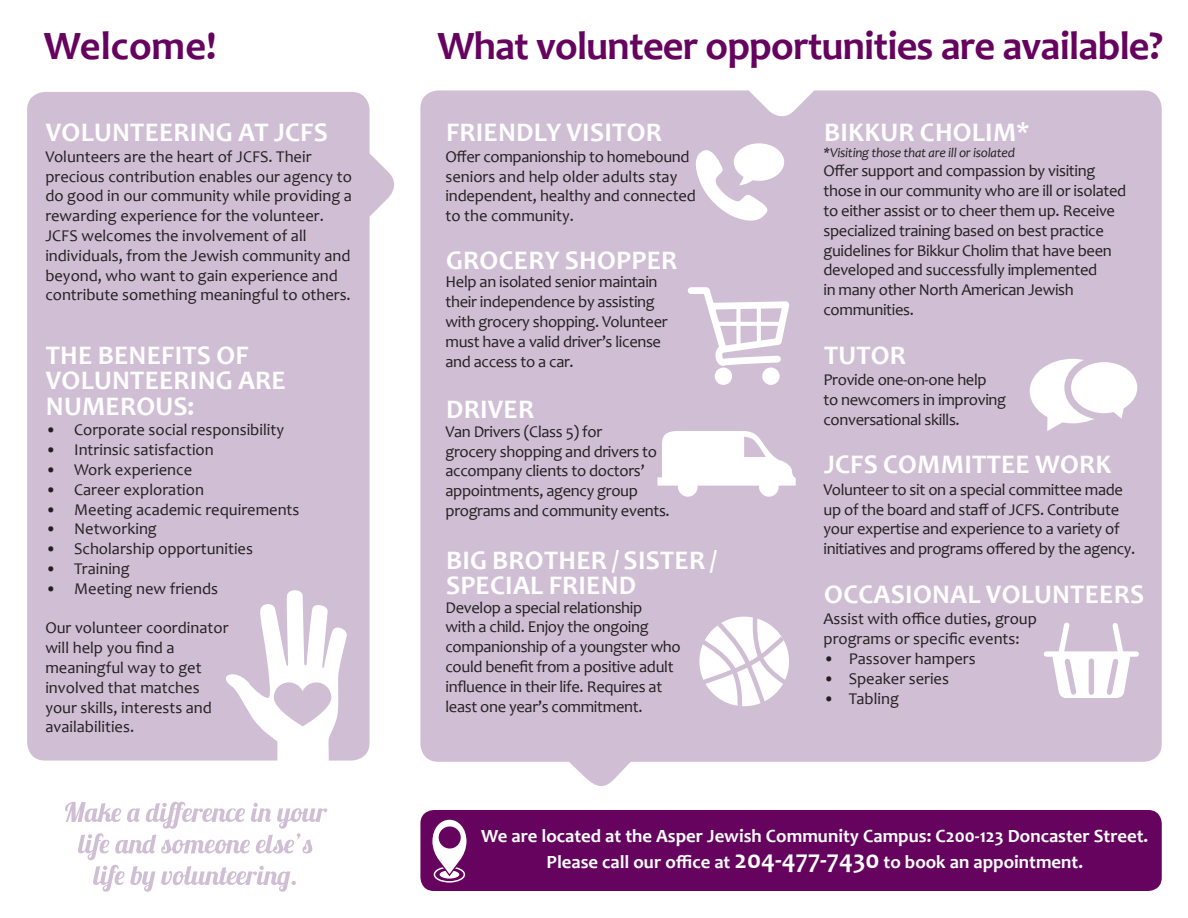
<style>
.page{position:relative;width:1188px;height:918px;background:#fff}
.page>*{position:absolute;margin:0;border:0;box-sizing:border-box;transform-origin:0 0}
.t1{font:700 40.5px "Candara";letter-spacing:-.02em;color:#65035f}
.t2{font:700 40.5px "Candara";color:#65035f}
.t3{font:700 27px/25.5px "Candara";letter-spacing:.01em;color:#fff}
.t4{font:700 18.75px "Candara";color:#fff}
.t5{font:16.5px "Candara";letter-spacing:-.02em;color:#231f20}
.t6{font:16.5px "Candara";color:#231f20}
.t7{font:italic 13.5px "Candara";letter-spacing:-.02em;color:#231f20}
.s1{font-size:26.25px}
</style>
<div class="page">
<svg style="left:27px;top:92px;width:367px;height:669px;background:#d3c2d6"></svg>
<div style="left:420px;top:90px;width:742px;height:696px;background:#d0bed4"></div>
<svg style="left:223px;top:588px;width:125px;height:173px"></svg>
<svg style="left:691px;top:607px;width:113px;height:115px"></svg>
<svg style="left:684px;top:284px;width:110px;height:88px"></svg>
<div style="left:715px;top:368px;width:17px;height:17px;background:#fff;border-radius:50%"></div>
<div style="left:762px;top:368px;width:18px;height:17px;background:#fff;border-radius:50%"></div>
<div style="left:736px;top:307px;width:5px;height:40px;background:#fff"></div>
<hr style="left:717px;top:322px;width:64px;height:4px;background:#fff">
<hr style="left:757px;top:306px;width:4px;height:40px;background:#fff">
<div style="left:1046px;top:651px;width:90px;height:6px;background:#fff"></div>
<svg style="left:1052px;top:619px;width:79px;height:80px"></svg>
<div style="left:1030px;top:359px;width:86px;height:64px;background:#fff;border-radius:50%"></div>
<svg style="left:1047px;top:417px;width:20px;height:14px"></svg>
<div style="left:1068px;top:359px;width:73px;height:58px;background:#fff;border-radius:50%"></div>
<div style="left:1064px;top:355px;width:80px;height:65px;border:7px solid #d0bed4;border-radius:50%"></div>
<svg style="left:1111px;top:407px;width:14px;height:12px"></svg>
<svg style="left:65px;top:802px;width:262px;height:90px"></svg>
<svg style="left:693px;top:143px;width:91px;height:82px"></svg>
<svg style="left:657px;top:431px;width:139px;height:66px"></svg>
<div style="left:420px;top:810px;width:742px;height:81px;background:#65035f;border-radius:14px"></div>
<svg style="left:434px;top:867px;width:30px;height:15px"></svg>
<div style="left:434px;top:866px;width:31px;height:17px;border:2px solid #fff;border-radius:50%"></div>
<svg style="left:440px;top:870px;width:19px;height:9px"></svg>
<svg style="left:432px;top:819px;width:35px;height:58px"></svg>
<div style="left:439px;top:826px;width:22px;height:23px;background:#65035f;border-radius:50%"></div>
<p class="t2" style="left:44px;top:20px;width:174px">Welcome!</p>
<p class="t1" style="left:437px;top:20px;width:727px">What volunteer opportunities are available?</p>
<p class="t3" style="left:46px;top:119px;width:283px">VOLUNTEERING AT JCFS</p>
<p class="t3" style="left:446px;top:119px;width:217px">FRIENDLY VISITOR</p>
<p class="t6" style="left:45px;top:146px;width:268px">Volunteers are the heart of JCFS. Their</p>
<p class="t6" style="left:45px;top:166px;width:308px">precious contribution enables our agency to</p>
<p class="t6" style="left:45px;top:186px;width:308px">do good in our community while providing a</p>
<p class="t6" style="left:45px;top:205px;width:280px">rewarding experience for the volunteer.</p>
<p class="t6" style="left:45px;top:225px;width:263px">JCFS welcomes the involvement of all</p>
<p class="t6" style="left:45px;top:245px;width:307px">individuals, from the Jewish community and</p>
<p class="t6" style="left:45px;top:265px;width:294px">beyond, who want to gain experience and</p>
<p class="t6" style="left:45px;top:285px;width:307px">contribute something meaningful to others.</p>
<p class="t3" style="left:46px;top:342px;width:241px">THE BENEFITS OF<br>VOLUNTEERING ARE<br>NUMEROUS:</p>
<p class="t6" style="left:45px;top:420px;width:240px">• Corporate social responsibility</p>
<p class="t6" style="left:45px;top:439px;width:170px">• Intrinsic satisfaction</p>
<p class="t6" style="left:45px;top:459px;width:148px">• Work experience</p>
<p class="t6" style="left:45px;top:479px;width:160px">• Career exploration</p>
<p class="t6" style="left:45px;top:499px;width:256px">• Meeting academic requirements</p>
<p class="t6" style="left:45px;top:519px;width:113px">• Networking</p>
<p class="t6" style="left:45px;top:538px;width:209px">• Scholarship opportunities</p>
<p class="t6" style="left:45px;top:558px;width:86px">• Training</p>
<p class="t6" style="left:45px;top:578px;width:174px">• Meeting new friends</p>
<p class="t6" style="left:45px;top:618px;width:185px">Our volunteer coordinator</p>
<p class="t6" style="left:45px;top:638px;width:131px">will help you find a</p>
<p class="t6" style="left:45px;top:657px;width:158px">meaningful way to get</p>
<p class="t6" style="left:45px;top:677px;width:156px">involved that matches</p>
<p class="t6" style="left:45px;top:697px;width:168px">your skills, interests and</p>
<p class="t6" style="left:45px;top:717px;width:90px">availabilities.</p>
<p class="t5" style="left:446px;top:146px;width:246px">Offer companionship to homebound</p>
<p class="t6" style="left:446px;top:166px;width:233px">seniors and help older adults stay</p>
<p class="t5" style="left:446px;top:186px;width:252px">independent, healthy and connected</p>
<p class="t6" style="left:446px;top:205px;width:130px">to the community.</p>
<p class="t3" style="left:446px;top:247px;width:233px">GROCERY SHOPPER</p>
<p class="t5" style="left:446px;top:272px;width:214px">Help an isolated senior maintain</p>
<p class="t5" style="left:446px;top:291px;width:211px">their independence by assisting</p>
<p class="t5" style="left:446px;top:311px;width:224px">with grocery shopping. Volunteer</p>
<p class="t5" style="left:446px;top:331px;width:217px">must have a valid driver’s license</p>
<p class="t5" style="left:446px;top:351px;width:130px">and access to a car.</p>
<p class="t3" style="left:446px;top:396px;width:90px">DRIVER</p>
<p class="t5" style="left:446px;top:421px;width:158px">Van Drivers (Class 5) for</p>
<p class="t5" style="left:446px;top:441px;width:213px">grocery shopping and drivers to</p>
<p class="t5" style="left:446px;top:461px;width:201px">accompany clients to doctors’</p>
<p class="t5" style="left:446px;top:481px;width:194px">appointments, agency group</p>
<p class="t5" style="left:446px;top:500px;width:226px">programs and community events.</p>
<p class="t3" style="left:446px;top:547px;width:273px">BIG BROTHER / SISTER /<br>SPECIAL FRIEND</p>
<p class="t5" style="left:446px;top:597px;width:198px">Develop a special relationship</p>
<p class="t5" style="left:446px;top:617px;width:205px">with a child. Enjoy the ongoing</p>
<p class="t5" style="left:446px;top:636px;width:237px">companionship of a youngster who</p>
<p class="t5" style="left:446px;top:656px;width:230px">could benefit from a positive adult</p>
<p class="t5" style="left:446px;top:676px;width:218px">influence in their life. Requires at</p>
<p class="t5" style="left:446px;top:696px;width:199px">least one year’s commitment.</p>
<p class="t3" style="left:824px;top:119px;width:207px">BIKKUR CHOLIM*</p>
<p class="t7" style="left:824px;top:144px;width:193px">*Visiting those that are ill or isolated</p>
<p class="t5" style="left:824px;top:161px;width:273px">Offer support and compassion by visiting</p>
<p class="t5" style="left:824px;top:180px;width:304px">those in our community who are ill or isolated</p>
<p class="t5" style="left:824px;top:200px;width:293px">to either assist or to cheer them up. Receive</p>
<p class="t5" style="left:824px;top:220px;width:282px">specialized training based on best practice</p>
<p class="t5" style="left:824px;top:240px;width:290px">guidelines for Bikkur Cholim that have been</p>
<p class="t5" style="left:824px;top:260px;width:275px">developed and successfully implemented</p>
<p class="t5" style="left:824px;top:279px;width:252px">in many other North American Jewish</p>
<p class="t5" style="left:824px;top:299px;width:92px">communities.</p>
<p class="t3" style="left:824px;top:342px;width:84px">TUTOR</p>
<p class="t5" style="left:824px;top:370px;width:165px">Provide one-on-one help</p>
<p class="t5" style="left:824px;top:389px;width:184px">to newcomers in improving</p>
<p class="t5" style="left:824px;top:409px;width:138px">conversational skills.</p>
<p class="t3" style="left:824px;top:451px;width:289px">JCFS COMMITTEE WORK</p>
<p class="t5" style="left:824px;top:479px;width:301px">Volunteer to sit on a special committee made</p>
<p class="t5" style="left:824px;top:499px;width:297px">up of the board and staff of JCFS. Contribute</p>
<p class="t5" style="left:824px;top:519px;width:298px">your expertise and experience to a variety of</p>
<p class="t5" style="left:824px;top:538px;width:313px">initiatives and programs offered by the agency.</p>
<p class="t3" style="left:824px;top:581px;width:322px">OCCASIONAL VOLUNTEERS</p>
<p class="t6" style="left:824px;top:609px;width:215px">Assist with office duties, group</p>
<p class="t6" style="left:824px;top:628px;width:198px">programs or specific events:</p>
<p class="t6" style="left:824px;top:648px;width:154px">• Passover hampers</p>
<p class="t6" style="left:824px;top:668px;width:127px">• Speaker series</p>
<p class="t6" style="left:824px;top:688px;width:77px">• Tabling</p>
<p class="t4" style="left:481px;top:825px;width:669px">We are located at the Asper Jewish Community Campus: C200-123 Doncaster Street.</p>
<p class="t4" style="left:547px;top:850px;width:538px">Please call our office at <span class="s1">204-477-7430</span> to book an appointment.</p>
</div>
